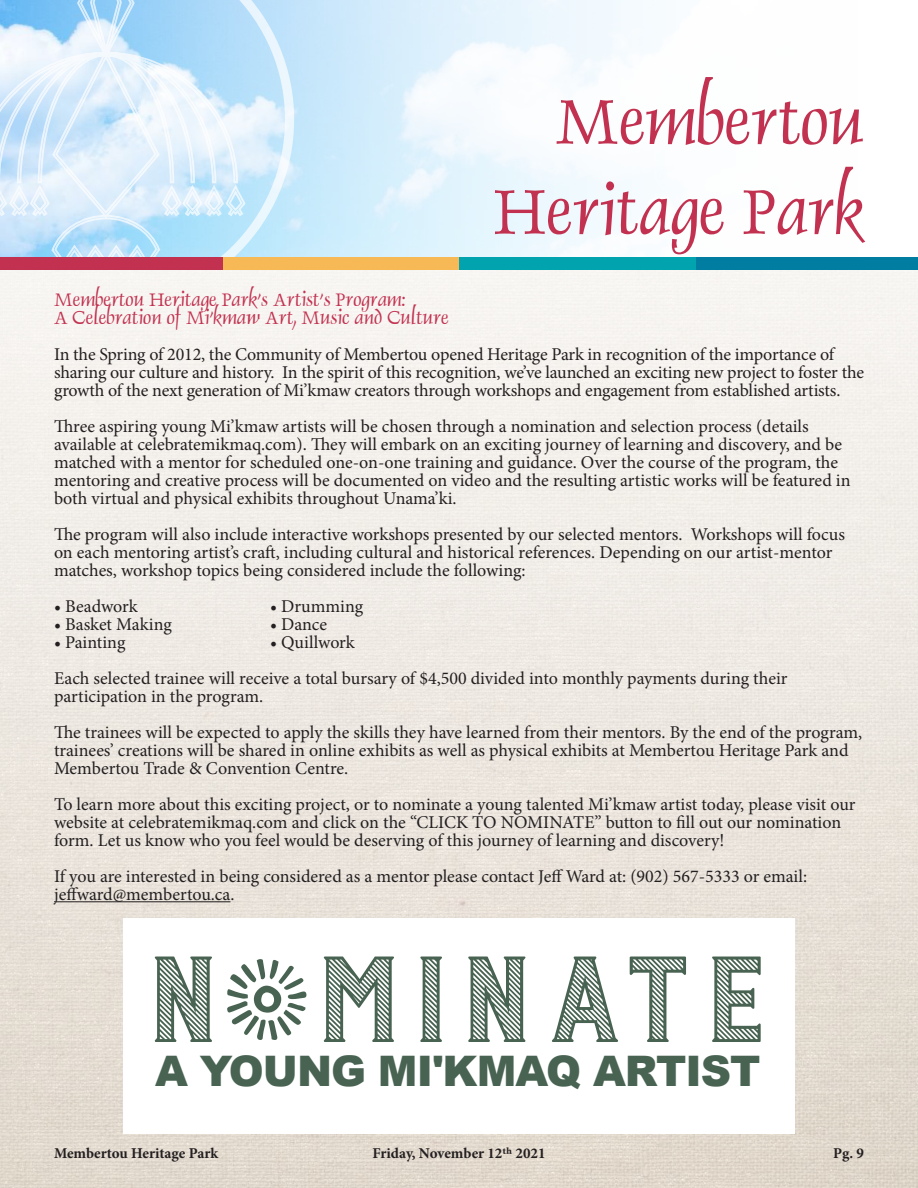
<style>
.page{position:relative;width:918px;height:1188px;background:#fff}
.page>*{position:absolute;margin:0;border:0;box-sizing:border-box;transform-origin:0 0}
.t1{font:72px/90px "Dauphin Plain";color:#c23250;text-align:right}
.t2{font:900 42.15px "Arial";letter-spacing:-.025em;color:#486351}
.t3{font:21px/18px "Dauphin Plain";color:#c23250}
.t4{font:18px/18px "Minion Pro";color:#231f20}
.t5{font:700 15px "Minion Pro";color:#231f20}
</style>
<div class="page">
<img style="left:0;top:270px;width:918px;height:918px">
<svg style="left:0;top:0;width:643px;height:257px"></svg>
<div style="left:223px;top:257px;width:236px;height:13px;background:#f7b856"></div>
<div style="left:695px;top:257px;width:223px;height:13px;background:#007da1"></div>
<div style="left:459px;top:257px;width:236px;height:13px;background:#00a3ae"></div>
<div style="left:0;top:257px;width:223px;height:13px;background:#c23250"></div>
<hr style="left:54px;top:901px;width:177px;height:1px;background:#231f20">
<div style="left:123px;top:918px;width:672px;height:216px;background:#fff"></div>
<svg style="left:155px;top:957px;width:57px;height:85px"></svg>
<svg style="left:324px;top:957px;width:70px;height:85px"></svg>
<svg style="left:468px;top:957px;width:58px;height:85px"></svg>
<svg style="left:552px;top:957px;width:66px;height:85px"></svg>
<svg style="left:630px;top:957px;width:56px;height:85px"></svg>
<svg style="left:712px;top:957px;width:49px;height:85px"></svg>
<svg style="left:420px;top:957px;width:22px;height:85px"></svg>
<svg style="left:227px;top:959px;width:79px;height:81px"></svg>
<h1 class="t1" style="left:493px;top:76px;width:372px">Membertou<br>Heritage Park</h1>
<p class="t3" style="left:54px;top:290px;width:396px">Membertou Heritage Park’s Artist’s Program:<br>A Celebration of Mi’kmaw Art, Music and Culture</p>
<p class="t4" style="left:54px;top:345px;width:812px">In the Spring of 2012, the Community of Membertou opened Heritage Park in recognition of the importance of sharing our culture and history. In the spirit of this recognition, we’ve launched an exciting new project to foster the growth of the next generation of Mi’kmaw creators through workshops and engagement from established artists.</p>
<p class="t4" style="left:54px;top:417px;width:798px">Three aspiring young Mi’kmaw artists will be chosen through a nomination and selection process (details available at celebratemikmaq.com). They will embark on an exciting journey of learning and discovery, and be matched with a mentor for scheduled one-on-one training and guidance. Over the course of the program, the mentoring and creative process will be documented on video and the resulting artistic works will be featured in both virtual and physical exhibits throughout Unama’ki.</p>
<p class="t4" style="left:54px;top:525px;width:793px">The program will also include interactive workshops presented by our selected mentors. Workshops will focus on each mentoring artist’s craft, including cultural and historical references. Depending on our artist-mentor matches, workshop topics being considered include the following:</p>
<p class="t4" style="left:54px;top:597px;width:85px">• Beadwork</p>
<p class="t4" style="left:270px;top:597px;width:95px">• Drumming</p>
<p class="t4" style="left:54px;top:615px;width:119px">• Basket Making</p>
<p class="t4" style="left:270px;top:615px;width:59px">• Dance</p>
<p class="t4" style="left:54px;top:633px;width:73px">• Painting</p>
<p class="t4" style="left:54px;top:624px;width:733px;line-height:36px;text-indent:216px">• Quillwork<br>Each selected trainee will receive a total bursary of $4,500 divided into monthly payments during their</p>
<p class="t4" style="left:54px;top:678px;width:810px;line-height:36px">participation in the program.<br>The trainees will be expected to apply the skills they have learned from their mentors. By the end of the program,</p>
<p class="t4" style="left:54px;top:741px;width:796px">trainees’ creations will be shared in online exhibits as well as physical exhibits at Membertou Heritage Park and<br>Membertou Trade &amp; Convention Centre.</p>
<p class="t4" style="left:54px;top:795px;width:801px">To learn more about this exciting project, or to nominate a young talented Mi’kmaw artist today, please visit our website at celebratemikmaq.com and click on the “CLICK TO NOMINATE” button to fill out our nomination form. Let us know who you feel would be deserving of this journey of learning and discovery!</p>
<p class="t4" style="left:54px;top:867px;width:755px">If you are interested in being considered as a mentor please contact Jeff Ward at: (902) 567-5333 or email: jeffward@membertou.ca.</p>
<h2 class="t2" style="left:155px;top:1041px;width:607px">A YOUNG MI'KMAQ ARTIST</h2>
<p class="t5" style="left:54px;top:1143px;width:166px">Membertou Heritage Park</p>
<p class="t5" style="left:372px;top:1143px;width:175px">Friday, November 12th 2021</p>
<p class="t5" style="left:833px;top:1143px;width:32px">Pg. 9</p>
</div>
